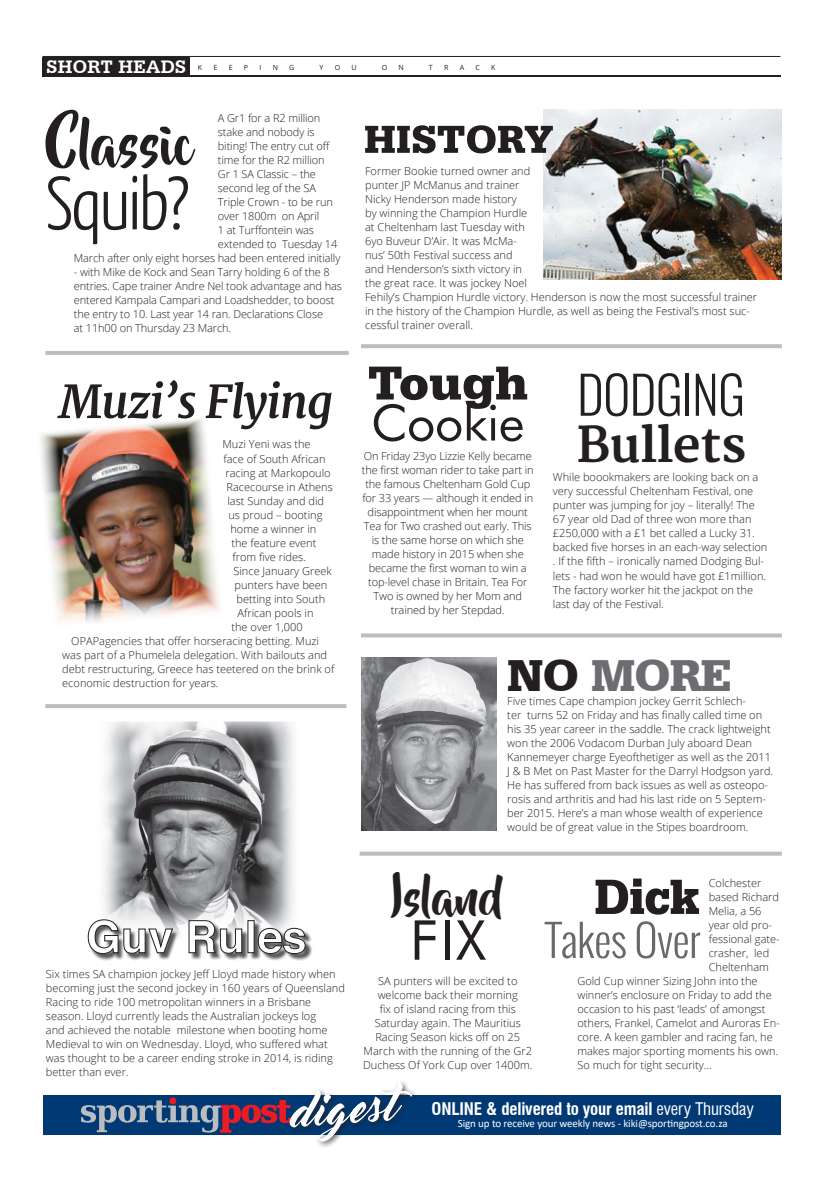
<style>
.page{position:relative;width:823px;height:1177px;background:#fff}
.page>*{position:absolute;margin:0;border:0;box-sizing:border-box;transform-origin:0 0}
.t1{font:300 75px "Yanone Kaffeesatz";letter-spacing:-.03em;color:#231f20}
.t2{font:55px "Beyond The Mountains";color:#231f20}
.t3{font:55px "Futura BT";color:#231f20}
.t4{font:300 50px "Oswald";letter-spacing:-.01em;color:#231f20}
.t5{font:50px "Futura BT";letter-spacing:-.01em;color:#231f20}
.t6{font:900 50px "Serifa BT";color:#231f20}
.t7{font:700 48px "Merriweather";letter-spacing:-.01em;color:#231f20}
.t8{font:47px "Beyond The Mountains";color:#231f20}
.t9{font:900 47px "Serifa BT";letter-spacing:-.02em;color:#6c6d70}
._3_sub_fg13{font:700 19px "Serifa BT";letter-spacing:.02em;color:#fff}
._7_pic_caption{font:700 condensed 17px "Swiss 721 BT";letter-spacing:-.01em;color:#fff}
._5_txt_frk9{font:300 11px/14px "Open Sans";color:#231f20}
.t10{font:11px "Calibri";letter-spacing:-.01em;color:#fff}
._3_sub_fg13-2{font:7.1px "Open Sans";color:#231f20}
.s1{color:#231f20}
.s2{font-weight:400}
</style>
<div class="page">
<hr style="left:43px;top:56px;width:737px;height:1px;background:#231f20">
<div style="left:43px;top:1094px;width:737px;height:40px;background:#003974"></div>
<div style="left:286px;top:1079px;width:132px;height:69px;background:#231f20;opacity:.75"></div>
<svg style="left:81px;top:1081px;width:331px;height:60px"></svg>
<hr style="left:188px;top:75px;width:592px;height:1px;background:#231f20">
<div style="left:43px;top:57px;width:147px;height:19px;background:#231f20"></div>
<img style="left:104px;top:721px;width:190px;height:198px">
<hr style="left:45px;top:351px;width:303px;height:4px;background:#bcbdc0">
<hr style="left:45px;top:704px;width:301px;height:4px;background:#bcbdc0">
<hr style="left:361px;top:344px;width:420px;height:4px;background:#bcbdc0">
<div style="left:89px;top:920px;width:223px;height:40px;background:#231f20;opacity:.75"></div>
<svg style="left:87px;top:919px;width:219px;height:35px"></svg>
<svg style="left:61px;top:380px;width:270px;height:49px"></svg>
<img style="left:40px;top:415px;width:186px;height:207px">
<img style="left:543px;top:110px;width:238px;height:170px">
<img style="left:362px;top:657px;width:134px;height:173px">
<svg style="left:361px;top:633px;width:420px;height:4px;fill:#bcbdc0"></svg>
<svg style="left:359px;top:851px;width:422px;height:4px;fill:#bcbdc0"></svg>
<svg style="left:365px;top:125px;width:187px;height:28px"></svg>
<svg style="left:544px;top:921px;width:155px;height:37px"></svg>
<svg style="left:595px;top:878px;width:103px;height:36px"></svg>
<p class="_3_sub_fg13" style="left:46px;top:55px;width:141px">SHORT HEADS</p>
<p class="_3_sub_fg13-2" style="left:198px;top:63px;width:6px">K</p>
<p class="_3_sub_fg13-2" style="left:213px;top:63px;width:5px">E</p>
<p class="_3_sub_fg13-2" style="left:229px;top:63px;width:5px">E</p>
<p class="_3_sub_fg13-2" style="left:244px;top:63px;width:6px">P</p>
<p class="_3_sub_fg13-2" style="left:259px;top:63px;width:3px">I</p>
<p class="_3_sub_fg13-2" style="left:272px;top:63px;width:7px">N</p>
<p class="_3_sub_fg13-2" style="left:289px;top:63px;width:7px">G</p>
<p class="_3_sub_fg13-2" style="left:319px;top:63px;width:5px">Y</p>
<p class="_3_sub_fg13-2" style="left:334px;top:63px;width:7px">O</p>
<p class="_3_sub_fg13-2" style="left:351px;top:63px;width:7px">U</p>
<p class="_3_sub_fg13-2" style="left:381px;top:63px;width:7px">O</p>
<p class="_3_sub_fg13-2" style="left:398px;top:63px;width:7px">N</p>
<p class="_3_sub_fg13-2" style="left:428px;top:63px;width:5px">T</p>
<p class="_3_sub_fg13-2" style="left:444px;top:63px;width:6px">R</p>
<p class="_3_sub_fg13-2" style="left:459px;top:63px;width:6px">A</p>
<p class="_3_sub_fg13-2" style="left:475px;top:63px;width:6px">C</p>
<p class="_3_sub_fg13-2" style="left:491px;top:63px;width:6px">K</p>
<p class="_5_txt_frk9" style="left:218px;top:110px;width:104px">A Gr1 for a R2 million</p>
<p class="_5_txt_frk9" style="left:218px;top:124px;width:98px">stake and nobody is</p>
<p class="_5_txt_frk9" style="left:218px;top:138px;width:113px">biting! The entry cut off</p>
<p class="_5_txt_frk9" style="left:218px;top:152px;width:108px">time for the R2 million</p>
<p class="_5_txt_frk9" style="left:218px;top:166px;width:100px">Gr 1 SA Classic – the</p>
<p class="_5_txt_frk9" style="left:218px;top:180px;width:100px">second leg of the SA</p>
<p class="_5_txt_frk9" style="left:218px;top:194px;width:116px">Triple Crown - to be run</p>
<p class="_5_txt_frk9" style="left:218px;top:208px;width:103px">over 1800m on April</p>
<p class="_5_txt_frk9" style="left:218px;top:222px;width:98px">1 at Turffontein was</p>
<p class="_5_txt_frk9" style="left:218px;top:236px;width:121px">extended to Tuesday 14</p>
<p class="_5_txt_frk9" style="left:74px;top:250px;width:268px">March after only eight horses had been entered initially</p>
<p class="_5_txt_frk9" style="left:74px;top:264px;width:269px">- with Mike de Kock and Sean Tarry holding 6 of the 8 entries. Cape trainer Andre Nel took advantage and has entered Kampala Campari and Loadshedder, to boost the entry to 10. Last year 14 ran. Declarations Close<br>at 11h00 on Thursday 23 March.</p>
<p class="t2" style="left:45px;top:114px;width:149px">Classic</p>
<p class="t1" style="left:45px;top:158px;width:145px">Squib?</p>
<p class="_5_txt_frk9" style="left:365px;top:164px;width:393px">Former Bookie turned owner and<br>punter JP McManus and trainer<br>Nicky Henderson made history<br>by winning the Champion Hurdle<br>at Cheltenham last Tuesday with<br>6yo Buveur D’Air. It was McMa-<br>nus’ 50th Festival success and<br>and Henderson’s sixth victory in<br>the great race. It was jockey Noel<br>Fehily’s Champion Hurdle victory. Henderson is now the most successful trainer in the history of the Champion Hurdle, as well as being the Festival’s most suc&shy;cessful trainer overall.</p>
<p class="_5_txt_frk9" style="left:222px;top:437px;width:90px">Muzi Yeni was the</p>
<p class="_5_txt_frk9" style="left:223px;top:451px;width:104px">face of South African</p>
<p class="_5_txt_frk9" style="left:225px;top:465px;width:107px">racing at Markopoulo</p>
<p class="_5_txt_frk9" style="left:226px;top:479px;width:108px">Racecourse in Athens</p>
<p class="_5_txt_frk9" style="left:227px;top:493px;width:98px">last Sunday and did</p>
<p class="_5_txt_frk9" style="left:228px;top:507px;width:95px">us proud – booting</p>
<p class="_5_txt_frk9" style="left:230px;top:521px;width:87px">home a winner in</p>
<p class="_5_txt_frk9" style="left:231px;top:535px;width:86px">the feature event</p>
<p class="_5_txt_frk9" style="left:232px;top:549px;width:75px">from five rides.</p>
<p class="_5_txt_frk9" style="left:233px;top:563px;width:100px">Since January Greek</p>
<p class="_5_txt_frk9" style="left:234px;top:577px;width:94px">punters have been</p>
<p class="_5_txt_frk9" style="left:236px;top:591px;width:90px">betting into South</p>
<p class="_5_txt_frk9" style="left:237px;top:605px;width:77px">African pools in</p>
<p class="_5_txt_frk9" style="left:231px;top:619px;width:73px">the over 1,000</p>
<p class="_5_txt_frk9" style="left:71px;top:633px;width:249px">OPAPagencies that offer horseracing betting. Muzi</p>
<p class="_5_txt_frk9" style="left:62px;top:647px;width:266px">was part of a Phumelela delegation. With bailouts and</p>
<p class="_5_txt_frk9" style="left:62px;top:661px;width:273px">debt restructuring, Greece has teetered on the brink of</p>
<p class="_5_txt_frk9" style="left:62px;top:675px;width:158px">economic destruction for years.</p>
<p class="_5_txt_frk9" style="left:46px;top:966px;width:300px">Six times SA champion jockey Jeff Lloyd made history when becoming just the second jockey in 160 years of Queensland Racing to ride 100 metropolitan winners in a Brisbane season. Lloyd currently leads the Australian jockeys log<br>and achieved the notable milestone when booting home Medieval to win on Wednesday. Lloyd, who suffered what was thought to be a career ending stroke in 2014, is riding better than ever.</p>
<p class="t6" style="left:367px;top:352px;width:162px">Tough</p>
<p class="t5" style="left:371px;top:392px;width:155px">Cookie</p>
<p class="_5_txt_frk9" style="left:361px;top:449px;width:173px;text-align:center">On Friday 23yo Lizzie Kelly became the first woman rider to take part in the famous Cheltenham Gold Cup for 33 years — although it ended in disappointment when her mount<br>Tea for Two crashed out early. This is the same horse on which she made history in 2015 when she became the first woman to win a top-level chase in Britain. Tea For<br>Two is owned by her Mom and trained by her Stepdad.</p>
<p class="t4" style="left:577px;top:358px;width:169px">DODGING</p>
<p class="t7" style="left:576px;top:417px;width:171px">Bullets</p>
<p class="_5_txt_frk9" style="left:552px;top:470px;width:216px">While boookmakers are looking back on a very successful Cheltenham Festival, one punter was jumping for joy – literally! The 67 year old Dad of three won more than £250,000 with a £1 bet called a Lucky 31. backed five horses in an each-way selection . If the fifth – ironically named Dodging Bul&shy;lets - had won he would have got £1million.<br>The factory worker hit the jackpot on the last day of the Festival.</p>
<p class="t9" style="left:507px;top:646px;width:226px"><span class="s1">NO</span> MORE</p>
<p class="_5_txt_frk9" style="left:507px;top:693px;width:267px">Five times Cape champion jockey Gerrit Schlech-<br>ter turns 52 on Friday and has finally called time on his 35 year career in the saddle. The crack lightweight won the 2006 Vodacom Durban July aboard Dean Kannemeyer charge Eyeofthetiger as well as the 2011<br>J &amp; B Met on Past Master for the Darryl Hodgson yard.<br>He has suffered from back issues as well as osteopo&shy;rosis and arthritis and had his last ride on 5 Septem&shy;ber 2015. Here’s a man whose wealth of experience would be of great value in the Stipes boardroom.</p>
<p class="t8" style="left:391px;top:871px;width:114px">Island</p>
<p class="t3" style="left:409px;top:906px;width:77px">FIX</p>
<p class="_5_txt_frk9" style="left:363px;top:973px;width:171px;text-align:center">SA punters will be excited to welcome back their morning<br>fix of island racing from this<br>Saturday again. The Mauritius<br>Racing Season kicks off on 25<br>March with the running of the Gr2<br>Duchess Of York Cup over 1400m.</p>
<p class="_5_txt_frk9" style="left:708px;top:875px;width:54px">Colchester</p>
<p class="_5_txt_frk9" style="left:708px;top:889px;width:72px">based Richard</p>
<p class="_5_txt_frk9" style="left:708px;top:903px;width:54px">Melia, a 56</p>
<p class="_5_txt_frk9" style="left:708px;top:917px;width:65px">year old pro-</p>
<p class="_5_txt_frk9" style="left:708px;top:931px;width:73px">fessional gate-</p>
<p class="_5_txt_frk9" style="left:708px;top:945px;width:62px">crasher, led</p>
<p class="_5_txt_frk9" style="left:708px;top:959px;width:62px">Cheltenham</p>
<p class="_5_txt_frk9" style="left:577px;top:973px;width:181px">Gold Cup winner Sizing John into the</p>
<p class="_5_txt_frk9" style="left:577px;top:987px;width:196px">winner’s enclosure on Friday to add the</p>
<p class="_5_txt_frk9" style="left:577px;top:1001px;width:189px">occasion to his past ‘leads’ of amongst</p>
<p class="_5_txt_frk9" style="left:577px;top:1015px;width:204px">others, Frankel, Camelot and Auroras En-</p>
<p class="_5_txt_frk9" style="left:577px;top:1029px;width:197px">core. A keen gambler and racing fan, he</p>
<p class="_5_txt_frk9" style="left:577px;top:1043px;width:202px">makes major sporting moments his own.</p>
<p class="_5_txt_frk9" style="left:577px;top:1057px;width:136px">So much for tight security…</p>
<p class="_7_pic_caption" style="left:431px;top:1098px;width:323px">ONLINE &amp; delivered to your email <span class="s2">every Thursday</span></p>
<p class="t10" style="left:457px;top:1116px;width:271px">Sign up to receive your weekly news - kiki@sportingpost.co.za</p>
</div>
